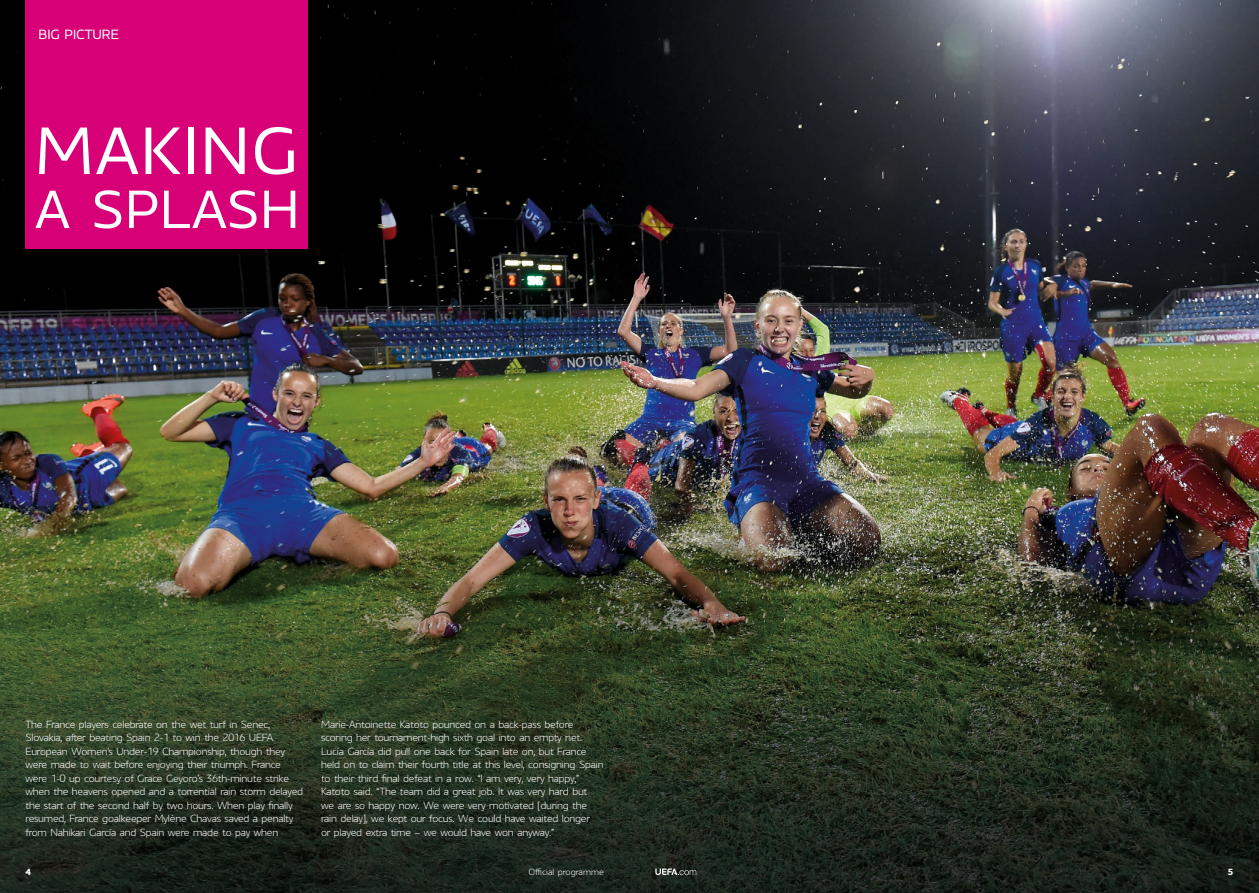
<style>
.page{position:relative;width:1259px;height:893px;background:#fff}
.page>*{position:absolute;margin:0;border:0;box-sizing:border-box;transform-origin:0 0}
.t1{font:67.2px "UEFA Neo";letter-spacing:.025em;color:#fff}
.t2{font:54.15px "UEFA Neo";letter-spacing:.025em;color:#fff}
.t3{font:13.5px "UEFA Neo";color:#fff}
.t4{font:300 10.5px/13.5px "UEFA Neo";letter-spacing:-.02em;color:#fff}
.t5{font:300 9px "UEFA Neo";color:#fff}
.t6{font:700 9px "UEFA Neo";color:#fff}
</style>
<div class="page">
<img style="left:0;top:0;width:1259px;height:893px">
<div style="left:26px;top:0;width:282px;height:248px;background:#d70077"></div>
<svg style="left:655px;top:868px;width:41px;height:7px"></svg>
<p class="t3" style="left:38px;top:26px;width:82px">BIG PICTURE</p>
<h1 class="t1" style="left:35px;top:111px;width:264px">MAKING</h1>
<h2 class="t2" style="left:35px;top:177px;width:266px">A SPLASH</h2>
<p class="t4" style="left:26px;top:717px;width:279px">The France players celebrate on the wet turf in Senec, Slovakia, after beating Spain 2-1 to win the 2016 UEFA European Women’s Under-19 Championship, though they were made to wait before enjoying their triumph. France were 1-0 up courtesy of Grace Geyoro’s 36th-minute strike when the heavens opened and a torrential rain storm delayed the start of the second half by two hours. When play finally resumed, France goalkeeper Mylène Chavas saved a penalty from Nahikari García and Spain were made to pay when</p>
<p class="t4" style="left:321px;top:717px;width:284px">Marie-Antoinette Katoto pounced on a back-pass before scoring her tournament-high sixth goal into an empty net.<br>Lucía García did pull one back for Spain late on, but France held on to claim their fourth title at this level, consigning Spain to their third final defeat in a row. “I am very, very happy,” Katoto said. “The team did a great job. It was very hard but<br>we are so happy now. We were very motivated [during the rain delay], we kept our focus. We could have waited longer<br>or played extra time – we would have won anyway.”</p>
<p class="t6" style="left:26px;top:866px;width:7px">4</p>
<p class="t5" style="left:528px;top:867px;width:77px">Official programme</p>
<p class="t6" style="left:1227px;top:866px;width:7px">5</p>
</div>
